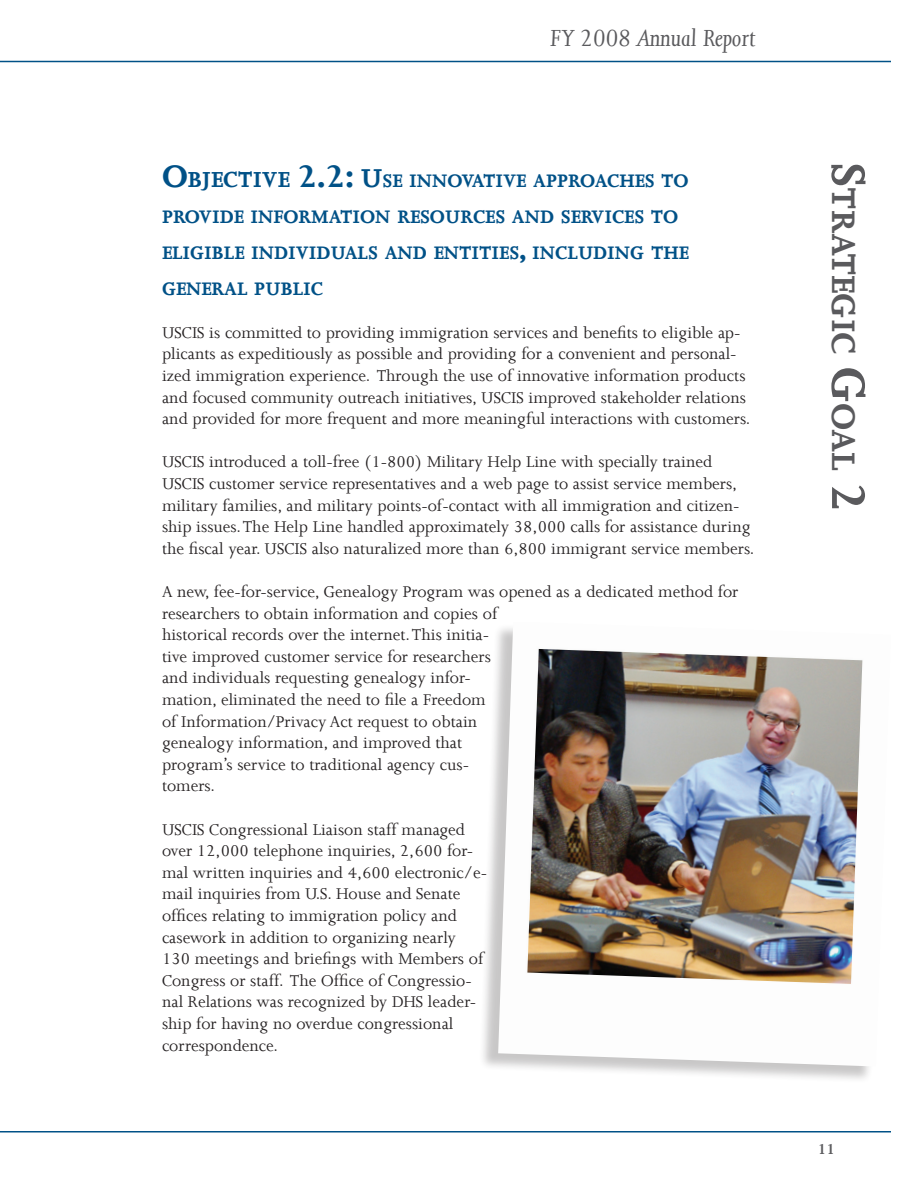
<style>
.page{position:relative;width:918px;height:1188px;background:#fff}
.page>*{position:absolute;margin:0;border:0;box-sizing:border-box;transform-origin:0 0}
.t1{font:700 37.8px "Joanna";color:#5a5a5d}
.t2{font:italic 27px "Joanna";color:#5a5a5d}
.t3{font:700 21px "Joanna";color:#005187}
.t4{font:18px/21.6px "Joanna";color:#231f20}
.t5{font:700 16.5px "Joanna";color:#5a5a5d}
.s1{font-size:36px}
.s2{font-size:25.2px}
.s3{font-size:30px}
.s4{font-size:54px}
</style>
<div class="page">
<hr style="left:0;top:61px;width:891px;height:1px;background:#005187">
<hr style="left:0;top:1131px;width:891px;height:1px;background:#005187">
<div style="left:479px;top:623px;width:415px;height:468px;background:#231f20;opacity:.25"></div>
<img style="left:498px;top:623px;width:393px;height:443px">
<h2 class="t2" style="left:550px;top:21px;width:207px">FY 2008 Annual Report</h2>
<p class="t3" style="left:162px;top:167px;width:528px"><span class="s1">O</span><span class="s2">BJECTIVE</span> <span class="s1">2.2:</span> <span class="s3">U</span>SE INNOVATIVE APPROACHES TO</p>
<p class="t3" style="left:162px;top:203px;width:518px">PROVIDE INFORMATION RESOURCES AND SERVICES TO</p>
<p class="t3" style="left:162px;top:239px;width:528px">ELIGIBLE INDIVIDUALS AND ENTITIES<span class="s3">,</span> INCLUDING THE</p>
<p class="t3" style="left:162px;top:275px;width:163px">GENERAL PUBLIC</p>
<p class="t4" style="left:162px;top:321px;width:590px">USCIS is committed to providing immigration services and benefits to eligible ap&shy;plicants as expeditiously as possible and providing for a convenient and personal&shy;ized immigration experience. Through the use of innovative information products and focused community outreach initiatives, USCIS improved stakeholder relations and provided for more frequent and more meaningful interactions with customers.</p>
<p class="t4" style="left:162px;top:451px;width:594px">USCIS introduced a toll-free (1-800) Military Help Line with specially trained USCIS customer service representatives and a web page to assist service members, military families, and military points-of-contact with all immigration and citizen&shy;ship issues. The Help Line handled approximately 38,000 calls for assistance during the fiscal year. USCIS also naturalized more than 6,800 immigrant service members.</p>
<p class="t4" style="left:162px;top:580px;width:578px">A new, fee-for-service, Genealogy Program was opened as a dedicated method for researchers to obtain information and copies of<br>historical records over the internet. This initia-<br>tive improved customer service for researchers<br>and individuals requesting genealogy infor-<br>mation, eliminated the need to file a Freedom<br>of Information/Privacy Act request to obtain<br>genealogy information, and improved that<br>program’s service to traditional agency cus-<br>tomers.</p>
<p class="t4" style="left:162px;top:818px;width:327px">USCIS Congressional Liaison staff managed over 12,000 telephone inquiries, 2,600 for&shy;mal written inquiries and 4,600 electronic/e&shy;mail inquiries from U.S. House and Senate offices relating to immigration policy and casework in addition to organizing nearly 130 meetings and briefings with Members of Congress or staff. The Office of Congressio&shy;nal Relations was recognized by DHS leader&shy;ship for having no overdue congressional correspondence.</p>
<p class="t1" style="left:867px;top:162px;width:351px;rotate:90deg"><span class="s4">S</span>TRATEGIC <span class="s4">G</span>OAL <span class="s4">2</span></p>
<p class="t5" style="left:818px;top:1139px;width:19px">11</p>
</div>
